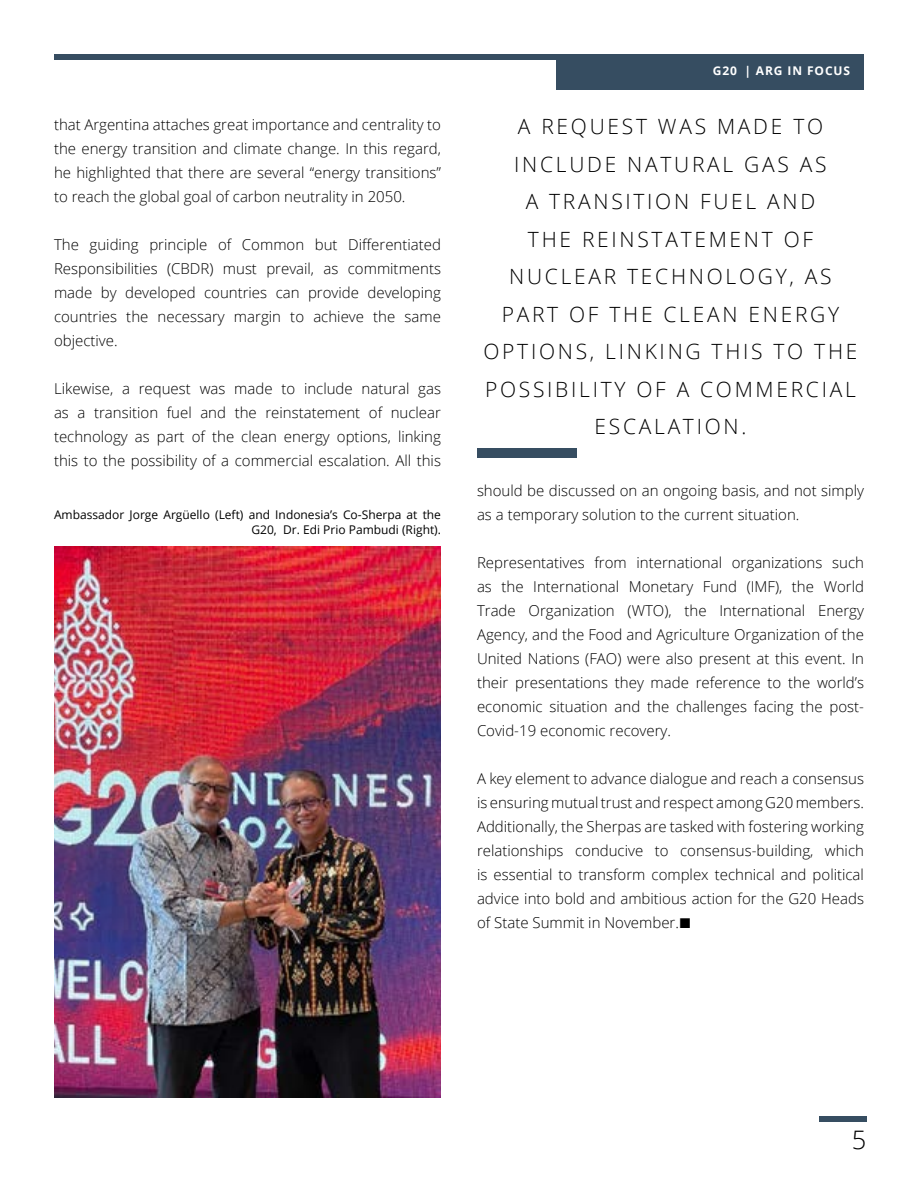
<style>
.page{position:relative;width:918px;height:1188px;background:#fff}
.page>*{position:absolute;margin:0;border:0;box-sizing:border-box;transform-origin:0 0}
.t1{font:300 25.5px "Open Sans";color:#000}
.t2{font:300 21px/37.5px "Open Sans";letter-spacing:.13em;color:#000;text-align:center}
.t3{font:300 15px/24px "Open Sans";color:#000;text-align:justify}
.t4{font:12px/14.4px "Open Sans";color:#000;text-align:right}
.t5{font:700 12px "Open Sans";letter-spacing:.075em;color:#fff}
.s1{font-family:"Arial";font-weight:700;font-size:21px}
</style>
<div class="page">
<div style="left:54px;top:54px;width:810px;height:5px;background:#364d61"></div>
<div style="left:556px;top:54px;width:308px;height:36px;background:#364d61"></div>
<div style="left:819px;top:1116px;width:47px;height:5px;background:#364d61"></div>
<div style="left:477px;top:449px;width:100px;height:9px;background:#364d61"></div>
<img style="left:54px;top:546px;width:387px;height:551px">
<p class="t3" style="left:54px;top:112px;width:389px">that Argentina attaches great importance and centrality to the energy transition and climate change. In this regard, he highlighted that there are several “energy transitions” to reach the global goal of carbon neutrality in 2050.</p>
<p class="t3" style="left:54px;top:232px;width:389px">The guiding principle of Common but Differentiated Responsibilities (CBDR) must prevail, as commitments made by developed countries can provide developing countries the necessary margin to achieve the same objective.</p>
<p class="t3" style="left:54px;top:376px;width:389px">Likewise, a request was made to include natural gas as a transition fuel and the reinstatement of nuclear technology as part of the clean energy options, linking this to the possibility of a commercial escalation. All this</p>
<p class="t4" style="left:54px;top:507px;width:389px">Ambassador Jorge Argüello (Left) and Indonesia’s Co-Sherpa at the<br>G20, Dr. Edi Prio Pambudi (Right).</p>
<p class="t5" style="left:713px;top:62px;width:139px">G20 | ARG IN FOCUS</p>
<h2 class="t2" style="left:484px;top:107px;width:375px">A REQUEST WAS MADE TO<br>INCLUDE NATURAL GAS AS<br>A TRANSITION FUEL AND<br>THE REINSTATEMENT OF<br>NUCLEAR TECHNOLOGY, AS<br>PART OF THE CLEAN ENERGY<br>OPTIONS, LINKING THIS TO THE<br>POSSIBILITY OF A COMMERCIAL<br>ESCALATION.</h2>
<p class="t3" style="left:477px;top:478px;width:388px">should be discussed on an ongoing basis, and not simply as a temporary solution to the current situation.</p>
<p class="t3" style="left:477px;top:550px;width:389px">Representatives from international organizations such as the International Monetary Fund (IMF), the World Trade Organization (WTO), the International Energy Agency, and the Food and Agriculture Organization of the United Nations (FAO) were also present at this event. In their presentations they made reference to the world’s economic situation and the challenges facing the post-Covid-19 economic recovery.</p>
<p class="t3" style="left:477px;top:766px;width:389px">A key element to advance dialogue and reach a consensus is ensuring mutual trust and respect among G20 members.<br>Additionally, the Sherpas are tasked with fostering working relationships conducive to consensus-building, which is essential to transform complex technical and political advice into bold and ambitious action for the G20 Heads of State Summit in November.<span class="s1">■</span></p>
<h1 class="t1" style="left:852px;top:1122px;width:16px">5</h1>
</div>
